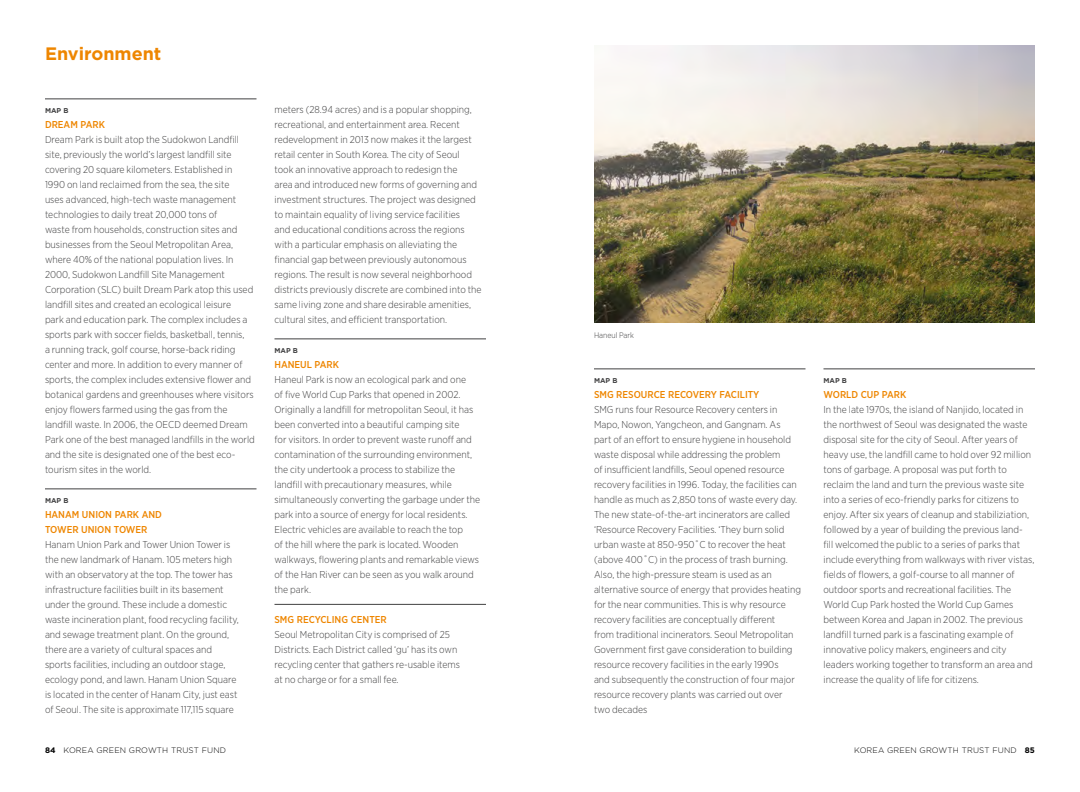
<style>
.page{position:relative;width:1080px;height:792px;background:#fff}
.page>*{position:absolute;margin:0;border:0;box-sizing:border-box;transform-origin:0 0}
.t1{font:700 18px "Gotham";color:#ee8600}
.t2{font:300 10px/15px "Gotham Narrow";color:#414142}
.t3{font:500 10px/15px "Gotham Narrow";color:#ee8600}
.t4{font:300 8px "Gotham";letter-spacing:.02em;color:#000}
.t5{font:300 8px "Gotham Narrow";color:#414142}
.t6{font:700 7px "Gotham";color:#414142}
.s1{font-weight:700}
</style>
<div class="page">
<hr style="left:594px;top:369px;width:212px;height:1px;background:#414142">
<hr style="left:824px;top:369px;width:211px;height:1px;background:#414142">
<hr style="left:45px;top:99px;width:211px;height:1px;background:#414142">
<hr style="left:45px;top:489px;width:211px;height:1px;background:#414142">
<hr style="left:274px;top:339px;width:212px;height:1px;background:#414142">
<hr style="left:274px;top:604px;width:212px;height:1px;background:#414142">
<img style="left:594px;top:45px;width:441px;height:277px">
<h1 class="t1" style="left:45px;top:42px;width:118px">Environment</h1>
<p class="t6" style="left:45px;top:105px;width:25px">MAP B</p>
<p class="t3" style="left:45px;top:116px;width:61px">DREAM PARK</p>
<p class="t2" style="left:45px;top:131px;width:211px">Dream Park is built atop the Sudokwon Landfill site, previously the world’s largest landfill site covering 20 square kilometers. Established in 1990 on land reclaimed from the sea, the site<br>uses advanced, high-tech waste management technologies to daily treat 20,000 tons of<br>waste from households, construction sites and businesses from the Seoul Metropolitan Area, where 40% of the national population lives. In 2000, Sudokwon Landfill Site Management Corporation (SLC) built Dream Park atop this used landfill sites and created an ecological leisure<br>park and education park. The complex includes a sports park with soccer fields, basketball, tennis,<br>a running track, golf course, horse-back riding center and more. In addition to every manner of sports, the complex includes extensive flower and botanical gardens and greenhouses where visitors enjoy flowers farmed using the gas from the landfill waste. In 2006, the OECD deemed Dream Park one of the best managed landfills in the world and the site is designated one of the best eco&shy;tourism sites in the world.</p>
<p class="t6" style="left:45px;top:495px;width:25px">MAP B</p>
<p class="t3" style="left:45px;top:506px;width:119px">HANAM UNION PARK AND<br>TOWER UNION TOWER</p>
<p class="t2" style="left:45px;top:536px;width:195px">Hanam Union Park and Tower Union Tower is the new landmark of Hanam. 105 meters high with an observatory at the top. The tower has infrastructure facilities built in its basement under the ground. These include a domestic waste incineration plant, food recycling facility, and sewage treatment plant. On the ground, there are a variety of cultural spaces and sports facilities, including an outdoor stage, ecology pond, and lawn. Hanam Union Square is located in the center of Hanam City, just east of Seoul. The site is approximate 117,115 square</p>
<p class="t2" style="left:274px;top:101px;width:209px">meters (28.94 acres) and is a popular shopping, recreational, and entertainment area. Recent redevelopment in 2013 now makes it the largest retail center in South Korea. The city of Seoul<br>took an innovative approach to redesign the<br>area and introduced new forms of governing and investment structures. The project was designed to maintain equality of living service facilities<br>and educational conditions across the regions with a particular emphasis on alleviating the financial gap between previously autonomous regions. The result is now several neighborhood districts previously discrete are combined into the same living zone and share desirable amenities, cultural sites, and efficient transportation.</p>
<p class="t6" style="left:274px;top:345px;width:25px">MAP B</p>
<p class="t3" style="left:274px;top:356px;width:66px">HANEUL PARK</p>
<p class="t2" style="left:274px;top:371px;width:207px">Haneul Park is now an ecological park and one<br>of five World Cup Parks that opened in 2002.<br>Originally a landfill for metropolitan Seoul, it has been converted into a beautiful camping site<br>for visitors. In order to prevent waste runoff and contamination of the surrounding environment, the city undertook a process to stabilize the landfill with precautionary measures, while simultaneously converting the garbage under the park into a source of energy for local residents.<br>Electric vehicles are available to reach the top<br>of the hill where the park is located. Wooden walkways, flowering plants and remarkable views of the Han River can be seen as you walk around the park.</p>
<p class="t3" style="left:274px;top:611px;width:114px">SMG RECYCLING CENTER</p>
<p class="t2" style="left:274px;top:626px;width:187px">Seoul Metropolitan City is comprised of 25<br>Districts. Each District called ‘gu’ has its own recycling center that gathers re-usable items at no charge or for a small fee.</p>
<p class="t5" style="left:594px;top:330px;width:42px">Haneul Park</p>
<p class="t6" style="left:594px;top:375px;width:25px">MAP B</p>
<p class="t3" style="left:594px;top:386px;width:167px">SMG RESOURCE RECOVERY FACILITY</p>
<p class="t2" style="left:594px;top:401px;width:209px">SMG runs four Resource Recovery centers in Mapo, Nowon, Yangcheon, and Gangnam. As<br>part of an effort to ensure hygiene in household waste disposal while addressing the problem<br>of insufficient landfills, Seoul opened resource recovery facilities in 1996. Today, the facilities can handle as much as 2,850 tons of waste every day.<br>The new state-of-the-art incinerators are called ‘Resource Recovery Facilities. ‘They burn solid urban waste at 850-950˚C to recover the heat (above 400˚C) in the process of trash burning.<br>Also, the high-pressure steam is used as an alternative source of energy that provides heating for the near communities. This is why resource recovery facilities are conceptually different<br>from traditional incinerators. Seoul Metropolitan Government first gave consideration to building resource recovery facilities in the early 1990s<br>and subsequently the construction of four major resource recovery plants was carried out over two decades</p>
<p class="t6" style="left:824px;top:375px;width:25px">MAP B</p>
<p class="t3" style="left:824px;top:386px;width:84px">WORLD CUP PARK</p>
<p class="t2" style="left:824px;top:401px;width:212px">In the late 1970s, the island of Nanjido, located in the northwest of Seoul was designated the waste disposal site for the city of Seoul. After years of heavy use, the landfill came to hold over 92 million tons of garbage. A proposal was put forth to reclaim the land and turn the previous waste site into a series of eco-friendly parks for citizens to enjoy. After six years of cleanup and stabiliziation, followed by a year of building the previous land&shy;fill welcomed the public to a series of parks that include everything from walkways with river vistas, fields of flowers, a golf-course to all manner of outdoor sports and recreational facilities. The World Cup Park hosted the World Cup Games between Korea and Japan in 2002. The previous landfill turned park is a fascinating example of innovative policy makers, engineers and city leaders working together to transform an area and increase the quality of life for citizens.</p>
<p class="t4" style="left:45px;top:745px;width:183px"><span class="s1">84</span> KOREA GREEN GROWTH TRUST FUND</p>
<p class="t4" style="left:854px;top:745px;width:182px">KOREA GREEN GROWTH TRUST FUND <span class="s1">85</span></p>
</div>
